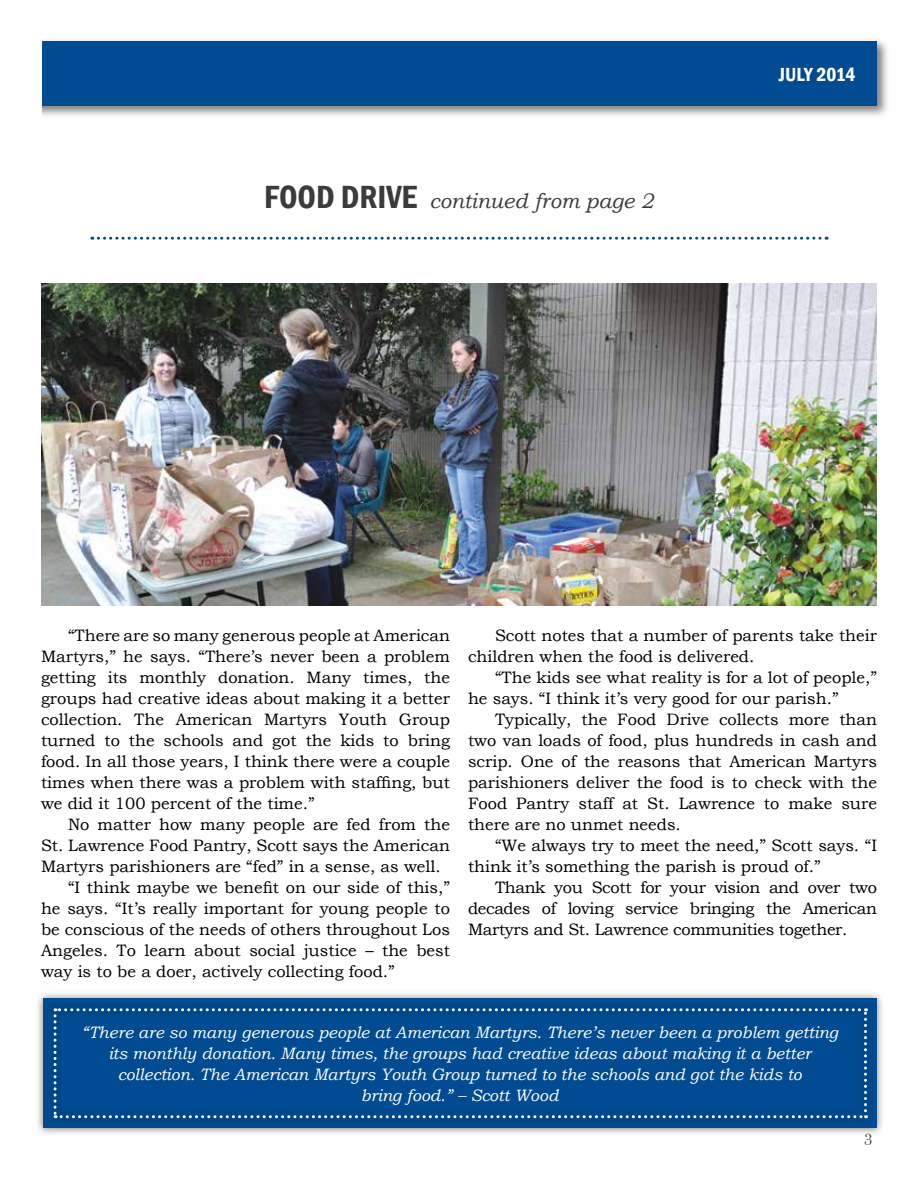
<style>
.page{position:relative;width:918px;height:1188px;background:#fff}
.page>*{position:absolute;margin:0;border:0;box-sizing:border-box;transform-origin:0 0}
.t1{font:italic 21px "Bookman Old Style";color:#3b3b3c}
.t2{font:600 condensed 19.5px "Franklin Gothic";letter-spacing:-.01em;color:#fff}
.t3{font:16.5px/21px "Bookman Old Style";color:#000;text-align:justify}
.t4{font:italic 16.5px/21px "Bookman Old Style";color:#fff;text-align:center}
.t5{font:16.5px "Bask Old Face";color:#3b3b3c}
.s1{font-family:"Franklin Gothic";font-weight:600;font-style:normal;font-stretch:condensed;font-size:33px}
</style>
<div class="page">
<div style="left:0;top:37px;width:890px;height:81px;background:#000;opacity:.51"></div>
<div style="left:0;top:41px;width:877px;height:64px;background:#004b91"></div>
<div style="left:0;top:0;width:41px;height:136px;background:#fff"></div>
<svg style="left:92px;top:237px;width:728px;height:3px"></svg>
<img style="left:41px;top:284px;width:836px;height:322px">
<div style="left:35px;top:990px;width:850px;height:146px;background:#000;opacity:.51"></div>
<div style="left:43px;top:998px;width:834px;height:130px;background:#004b91"></div>
<div style="left:46px;top:1001px;width:829px;height:125px;background:#00488c"></div>
<svg style="left:54px;top:1008px;width:813px;height:110px"></svg>
<p class="t1" style="left:264px;top:186px;width:391px"><span class="s1">FOO D DRIVE</span> continued from page 2</p>
<p class="t2" style="left:779px;top:62px;width:78px">JULY 2014</p>
<p class="t3" style="left:41px;top:625px;width:410px;text-indent:27px">“There are so many generous people at American Martyrs,” he says. “There’s never been a problem getting its monthly donation. Many times, the groups had creative ideas about making it a better collection. The American Martyrs Youth Group turned to the schools and got the kids to bring food. In all those years, I think there were a couple times when there was a problem with staffing, but we did it 100 percent of the time.”</p>
<p class="t3" style="left:68px;top:814px;width:383px">No matter how many people are fed from the</p>
<p class="t3" style="left:41px;top:835px;width:410px">St. Lawrence Food Pantry, Scott says the American</p>
<p class="t3" style="left:41px;top:856px;width:401px">Martyrs parishioners are “fed” in a sense, as well.</p>
<p class="t3" style="left:68px;top:877px;width:383px">“I think maybe we benefit on our side of this,”</p>
<p class="t3" style="left:41px;top:898px;width:410px">he says. “It’s really important for young people to</p>
<p class="t3" style="left:41px;top:919px;width:410px">be conscious of the needs of others throughout Los</p>
<p class="t3" style="left:41px;top:940px;width:410px">Angeles. To learn about social justice – the best</p>
<p class="t3" style="left:41px;top:961px;width:355px">way is to be a doer, actively collecting food.”</p>
<p class="t3" style="left:468px;top:625px;width:410px;text-indent:27px">Scott notes that a number of parents take their children when the food is delivered.</p>
<p class="t3" style="left:468px;top:667px;width:410px;text-indent:27px">“The kids see what reality is for a lot of people,” he says. “I think it’s very good for our parish.”</p>
<p class="t3" style="left:468px;top:709px;width:410px;text-indent:27px">Typically, the Food Drive collects more than two van loads of food, plus hundreds in cash and scrip. One of the reasons that American Martyrs parishioners deliver the food is to check with the Food Pantry staff at St. Lawrence to make sure there are no unmet needs.</p>
<p class="t3" style="left:468px;top:835px;width:410px;text-indent:27px">“We always try to meet the need,” Scott says. “I think it’s something the parish is proud of.”</p>
<p class="t3" style="left:468px;top:877px;width:410px;text-indent:27px">Thank you Scott for your vision and over two decades of loving service bringing the American Martyrs and St. Lawrence communities together.</p>
<p class="t4" style="left:81px;top:1022px;width:758px">“There are so many generous people at American Martyrs. There’s never been a problem getting its monthly donation. Many times, the groups had creative ideas about making it a better collection. The American Martyrs Youth Group turned to the schools and got the kids to<br>bring food.” – Scott Wood</p>
<p class="t5" style="left:864px;top:1131px;width:10px">3</p>
</div>
